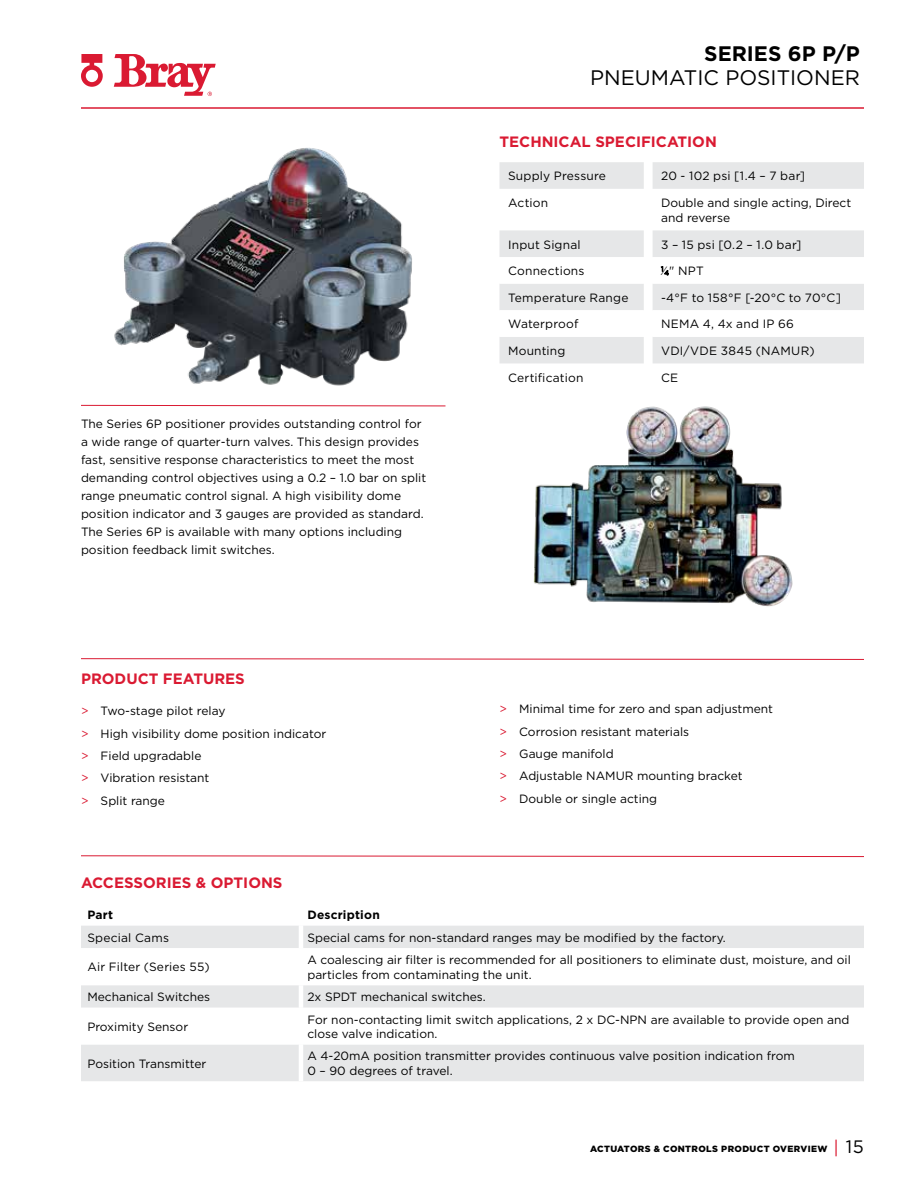
<style>
.page{position:relative;width:918px;height:1188px;background:#fff}
.page>*{position:absolute;margin:0;border:0;box-sizing:border-box;transform-origin:0 0}
.t1{font:21px "Gotham";color:#000}
.t2{font:700 21px "Gotham";color:#000}
.t3{font:700 15px "Gotham";color:#da1a32}
.t4{font:12px/22.4px "Gotham";color:#000}
.t5{font:12px "Gotham";letter-spacing:.02em;color:#000}
.t6{font:12px "Gotham";letter-spacing:.025em;color:#000}
.t7{font:700 12px "Gotham";letter-spacing:.015em;color:#000}
.t8{font:900 9px "Gotham";letter-spacing:.04em;color:#000}
.s1{font-size:6.6px}
.s2{color:#da1a32}
.s3{font-weight:400;font-size:18px;color:#da1a32}
.s4{font-weight:400;font-size:18px}
</style>
<div class="page">
<svg style="left:114px;top:54px;width:102px;height:42px"></svg>
<svg style="left:81px;top:54px;width:22px;height:33px"></svg>
<hr style="left:81px;top:107px;width:783px;height:2px;background:#da1a32">
<svg style="left:81px;top:658px;width:783px;height:2px;background:#eb8b97"></svg>
<svg style="left:81px;top:855px;width:783px;height:2px;background:#ec8c98"></svg>
<svg style="left:500px;top:162px;width:364px;height:201px;fill:#e6e7e8"></svg>
<svg style="left:500px;top:257px;width:364px;height:80px"></svg>
<svg style="left:81px;top:926px;width:783px;height:155px;fill:#e6e7e8"></svg>
<svg style="left:81px;top:1008px;width:783px;height:36px"></svg>
<hr style="left:299px;top:926px;width:4px;height:22px;background:#fff">
<hr style="left:299px;top:948px;width:4px;height:37px;background:#fff">
<hr style="left:299px;top:985px;width:4px;height:23px;background:#fff">
<hr style="left:299px;top:1008px;width:4px;height:36px;background:#fff">
<hr style="left:299px;top:1044px;width:4px;height:37px;background:#fff">
<img style="left:533px;top:406px;width:260px;height:201px">
<svg style="left:81px;top:405px;width:365px;height:2px"></svg>
<img style="left:114px;top:148px;width:298px;height:238px">
<h1 class="t2" style="left:704px;top:40px;width:157px">SERIES 6P P/P</h1>
<h1 class="t1" style="left:590px;top:64px;width:271px">PNEUMATIC POSITIONER</h1>
<p class="t4" style="left:81px;top:415px;width:347px;line-height:18px">The Series 6P positioner provides outstanding control for a wide range of quarter-turn valves. This design provides fast, sensitive response characteristics to meet the most demanding control objectives using a 0.2 – 1.0 bar on split range pneumatic control signal. A high visibility dome position indicator and 3 gauges are provided as standard.<br>The Series 6P is available with many options including position feedback limit switches.</p>
<p class="t3" style="left:500px;top:132px;width:219px">TECHNICAL SPECIFICATION</p>
<p class="t4" style="left:508px;top:165px;width:100px">Supply Pressure</p>
<p class="t4" style="left:661px;top:165px;width:145px">20 - 102 psi [1.4 – 7 bar]</p>
<p class="t4" style="left:508px;top:191px;width:42px">Action</p>
<p class="t4" style="left:661px;top:195px;width:192px;line-height:15px">Double and single acting, Direct and reverse</p>
<p class="t4" style="left:508px;top:233px;width:74px">Input Signal</p>
<p class="t4" style="left:661px;top:233px;width:142px">3 – 15 psi [0.2 – 1.0 bar]</p>
<p class="t5" style="left:508px;top:263px;width:78px">Connections</p>
<p class="t4" style="left:661px;top:259px;width:44px"><sup>1</sup>⁄<span class="s1">4</span>" NPT</p>
<p class="t4" style="left:508px;top:286px;width:122px">Temperature Range</p>
<p class="t4" style="left:661px;top:286px;width:181px">-4°F to 158°F [-20°C to 70°C]</p>
<p class="t4" style="left:508px;top:313px;width:72px">Waterproof</p>
<p class="t5" style="left:661px;top:316px;width:134px">NEMA 4, 4x and IP 66</p>
<p class="t4" style="left:508px;top:339px;width:59px">Mounting</p>
<p class="t6" style="left:661px;top:343px;width:155px">VDI/VDE 3845 (NAMUR)</p>
<p class="t4" style="left:508px;top:366px;width:77px">Certification</p>
<p class="t4" style="left:661px;top:366px;width:19px">CE</p>
<p class="t3" style="left:81px;top:669px;width:165px">PRODUCT FEATURES</p>
<p class="t4" style="left:81px;top:700px;width:247px"><span class="s2">&gt;</span> Two-stage pilot relay<br><span class="s2">&gt;</span> High visibility dome position indicator <span class="s2">&gt;</span> Field upgradable<br><span class="s2">&gt;</span> Vibration resistant<br><span class="s2">&gt;</span> Split range</p>
<p class="t4" style="left:500px;top:697px;width:275px"><span class="s2">&gt;</span> Minimal time for zero and span adjustment <span class="s2">&gt;</span> Corrosion resistant materials<br><span class="s2">&gt;</span> Gauge manifold<br><span class="s2">&gt;</span> Adjustable NAMUR mounting bracket<br><span class="s2">&gt;</span> Double or single acting</p>
<p class="t3" style="left:81px;top:873px;width:203px">ACCESSORIES &amp; OPTIONS</p>
<p class="t7" style="left:87px;top:907px;width:27px">Part</p>
<p class="t7" style="left:307px;top:907px;width:74px">Description</p>
<p class="t5" style="left:87px;top:930px;width:83px">Special Cams</p>
<p class="t4" style="left:307px;top:926px;width:420px">Special cams for non-standard ranges may be modified by the factory.</p>
<p class="t4" style="left:87px;top:956px;width:124px">Air Filter (Series 55)</p>
<p class="t4" style="left:307px;top:952px;width:545px;line-height:15px">A coalescing air filter is recommended for all positioners to eliminate dust, moisture, and oil particles from contaminating the unit.</p>
<p class="t4" style="left:87px;top:986px;width:124px">Mechanical Switches</p>
<p class="t4" style="left:307px;top:986px;width:180px">2x SPDT mechanical switches.</p>
<p class="t4" style="left:87px;top:1015px;width:102px">Proximity Sensor</p>
<p class="t4" style="left:307px;top:1012px;width:544px;line-height:14.4px">For non-contacting limit switch applications, 2 x DC-NPN are available to provide open and close valve indication.</p>
<p class="t4" style="left:87px;top:1052px;width:121px">Position Transmitter</p>
<p class="t4" style="left:307px;top:1049px;width:489px;line-height:14.4px">A 4-20mA position transmitter provides continuous valve position indication from<br>0 – 90 degrees of travel.</p>
<p class="t8" style="left:590px;top:1142px;width:275px">ACTUATORS &amp; CONTROLS PRODUCT OVERVIEW <span class="s3">|</span> <span class="s4">15</span></p>
</div>
